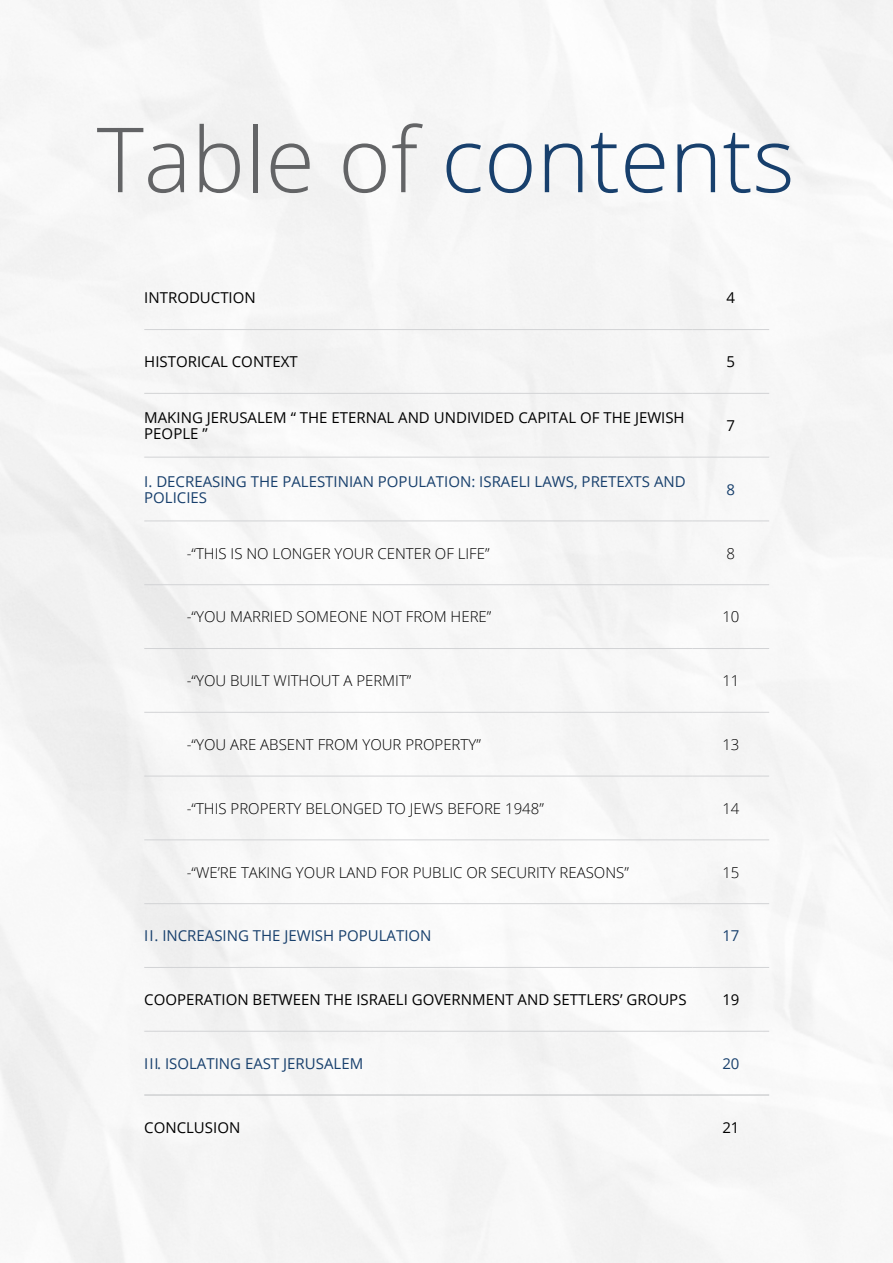
<style>
.page{position:relative;width:893px;height:1263px;background:#fff}
.page>*{position:absolute;margin:0;border:0;box-sizing:border-box;transform-origin:0 0}
.t1{font:300 90px "Open Sans";color:#18406d}
.t2{font:300 15px "Open Sans";color:#000}
.t3{font:15px "Open Sans";color:#000}
.t4{font:15px "Open Sans";color:#18406d}
.s1{color:#636466}
</style>
<div class="page">
<hr style="left:144px;top:329px;width:549px;height:1px;background:#d2d3d5">
<hr style="left:693px;top:329px;width:76px;height:1px;background:#d2d3d5">
<hr style="left:144px;top:393px;width:549px;height:1px;background:#d2d3d5">
<hr style="left:693px;top:393px;width:76px;height:1px;background:#d2d3d5">
<hr style="left:144px;top:457px;width:549px;height:1px;background:#d2d3d5">
<hr style="left:693px;top:457px;width:76px;height:1px;background:#d2d3d5">
<hr style="left:144px;top:521px;width:549px;height:1px;background:#d2d3d5">
<hr style="left:693px;top:521px;width:76px;height:1px;background:#d2d3d5">
<hr style="left:144px;top:584px;width:549px;height:1px;background:#d2d3d5">
<hr style="left:693px;top:584px;width:76px;height:1px;background:#d2d3d5">
<hr style="left:144px;top:648px;width:549px;height:1px;background:#d2d3d5">
<hr style="left:693px;top:648px;width:76px;height:1px;background:#d2d3d5">
<hr style="left:144px;top:712px;width:549px;height:1px;background:#d2d3d5">
<hr style="left:693px;top:712px;width:76px;height:1px;background:#d2d3d5">
<hr style="left:144px;top:776px;width:549px;height:1px;background:#d2d3d5">
<hr style="left:693px;top:776px;width:76px;height:1px;background:#d2d3d5">
<hr style="left:144px;top:840px;width:549px;height:1px;background:#d2d3d5">
<hr style="left:693px;top:840px;width:76px;height:1px;background:#d2d3d5">
<hr style="left:144px;top:903px;width:549px;height:1px;background:#d2d3d5">
<hr style="left:693px;top:903px;width:76px;height:1px;background:#d2d3d5">
<hr style="left:144px;top:967px;width:549px;height:1px;background:#d2d3d5">
<hr style="left:693px;top:967px;width:76px;height:1px;background:#d2d3d5">
<hr style="left:144px;top:1031px;width:549px;height:1px;background:#d2d3d5">
<hr style="left:693px;top:1031px;width:76px;height:1px;background:#d2d3d5">
<hr style="left:144px;top:1095px;width:549px;height:1px;background:#bcbec0">
<hr style="left:693px;top:1095px;width:76px;height:1px;background:#bcbec0">
<h1 class="t1" style="left:97px;top:98px;width:699px"><span class="s1">TABLE OF</span> CONTENTS</h1>
<p class="t3" style="left:144px;top:288px;width:113px">INTRODUCTION</p>
<p class="t3" style="left:727px;top:288px;width:10px">4</p>
<p class="t3" style="left:144px;top:351px;width:20px">HISTO</p>
<p class="t3" style="left:188px;top:351px;width:109px">RICAL CO NTEXT</p>
<p class="t3" style="left:727px;top:351px;width:10px">5</p>
<p class="t3" style="left:144px;top:407px;width:77px">MAKIN G JERU</p>
<p class="t3" style="left:239px;top:407px;width:19px">SALEM</p>
<p class="t3" style="left:291px;top:407px;width:51px">“ THE ETERNAL</p>
<p class="t3" style="left:398px;top:407px;width:12px">AND</p>
<p class="t3" style="left:434px;top:407px;width:10px">UNDI</p>
<p class="t3" style="left:471px;top:407px;width:18px">VIDED</p>
<p class="t3" style="left:518px;top:407px;width:10px">CAPITAL</p>
<p class="t3" style="left:580px;top:407px;width:106px">OF THE JEWISH</p>
<p class="t3" style="left:144px;top:423px;width:28px">PEOPL</p>
<p class="t3" style="left:190px;top:423px;width:19px">E ”</p>
<p class="t4" style="left:144px;top:471px;width:33px">I. DECREA</p>
<p class="t4" style="left:212px;top:471px;width:122px">SIN G THE PALESTINIAN</p>
<p class="t4" style="left:378px;top:471px;width:20px">POPULATION</p>
<p class="t4" style="left:471px;top:471px;width:29px">: ISRAELI</p>
<p class="t4" style="left:535px;top:471px;width:65px">LAWS, PRETE</p>
<p class="t4" style="left:625px;top:471px;width:41px">XTS AND</p>
<p class="t4" style="left:144px;top:487px;width:18px">POLICI</p>
<p class="t4" style="left:191px;top:487px;width:17px">ES</p>
<p class="t3" style="left:727px;top:415px;width:10px">7</p>
<p class="t4" style="left:727px;top:479px;width:10px">8</p>
<p class="t2" style="left:187px;top:543px;width:304px">-“THIS IS NO LONGER YOUR CENTER OF LIFE”</p>
<p class="t2" style="left:727px;top:543px;width:10px">8</p>
<p class="t2" style="left:187px;top:607px;width:306px">-“YOU MARRIED SOMEONE NOT FROM HERE”</p>
<p class="t2" style="left:722px;top:607px;width:19px">10</p>
<p class="t2" style="left:187px;top:670px;width:226px">-“YOU BUILT WITHOUT A PERMIT”</p>
<p class="t2" style="left:722px;top:670px;width:19px">11</p>
<p class="t2" style="left:187px;top:734px;width:296px">-“YOU ARE ABSENT FROM YOUR PROPERTY”</p>
<p class="t2" style="left:722px;top:734px;width:19px">13</p>
<p class="t2" style="left:187px;top:798px;width:359px">-“THIS PROPERTY BELONGED TO JEWS BEFORE 1948”</p>
<p class="t2" style="left:722px;top:798px;width:19px">14</p>
<p class="t2" style="left:187px;top:862px;width:444px">-“WE’RE TAKING YOUR LAND FOR PUBLIC OR SECURITY REASONS”</p>
<p class="t2" style="left:722px;top:862px;width:19px">15</p>
<p class="t4" style="left:144px;top:925px;width:33px">II. INCREA</p>
<p class="t4" style="left:214px;top:925px;width:143px">SING THE JEWISH POPULATION</p>
<p class="t4" style="left:722px;top:925px;width:19px">17</p>
<p class="t3" style="left:144px;top:989px;width:20px">COOPERATION</p>
<p class="t3" style="left:253px;top:989px;width:50px">BETWEEN</p>
<p class="t3" style="left:325px;top:989px;width:53px">THE ISRAELI</p>
<p class="t3" style="left:412px;top:989px;width:43px">GOVERNMENT</p>
<p class="t3" style="left:518px;top:989px;width:12px">AND</p>
<p class="t3" style="left:553px;top:989px;width:10px">SETTLER</p>
<p class="t3" style="left:612px;top:989px;width:26px">S’ GROUP</p>
<p class="t3" style="left:678px;top:989px;width:10px">S</p>
<p class="t3" style="left:722px;top:989px;width:19px">19</p>
<p class="t4" style="left:144px;top:1053px;width:43px">III. ISOLATIN</p>
<p class="t4" style="left:230px;top:1053px;width:67px">G EAST JERU</p>
<p class="t4" style="left:316px;top:1053px;width:19px">SALEM</p>
<p class="t4" style="left:722px;top:1053px;width:19px">20</p>
<p class="t3" style="left:144px;top:1117px;width:98px">CONCLUSION</p>
<p class="t3" style="left:722px;top:1117px;width:19px">21</p>
</div>
